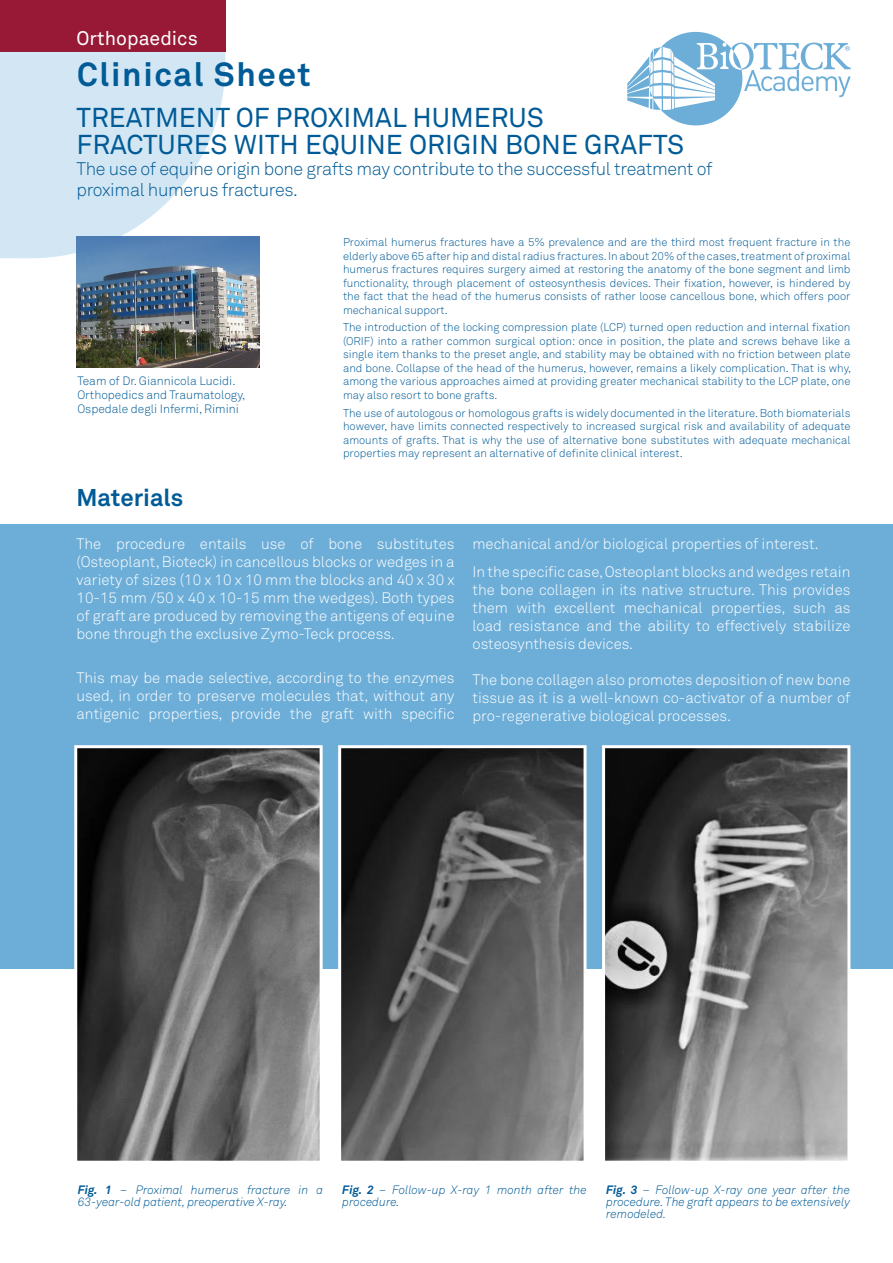
<style>
.page{position:relative;width:893px;height:1263px;background:#fff}
.page>*{position:absolute;margin:0;border:0;box-sizing:border-box;transform-origin:0 0}
.t1{font:700 33px "Akkurat Pro";letter-spacing:.05em;color:#005b97}
.t2{font:27px "Akkurat Pro";color:#005b97}
.t3{font:700 24px "Akkurat Pro";color:#005b97}
.t4{font:19.5px "Akkurat Pro";color:#fff}
.t5{font:18px/21px "Akkurat Light Pro";letter-spacing:-.02em;color:#005b97}
.t6{font:15px/18px "Akkurat Light Pro";color:#fff;text-align:justify}
.t7{font:italic 12px/12px "Akkurat Light Pro";color:#005b97}
.t8{font:12px "Akkurat Light Pro";color:#005b97}
.t9{font:11.25px/13.5px "Akkurat Light Pro";color:#005b97;text-align:justify}
.s1{font-family:"Akkurat Pro";font-weight:700}
</style>
<div class="page">
<div style="left:0;top:0;width:225px;height:52px;background:#971935"></div>
<svg style="left:0;top:52px;width:225px;height:206px;background:#d7e8f4"></svg>
<div style="left:0;top:524px;width:893px;height:444px;background:#6daed8"></div>
<svg style="left:627px;top:32px;width:224px;height:93px"></svg>
<img style="left:77px;top:236px;width:183px;height:132px">
<svg style="left:73px;top:745px;width:251px;height:416px;background:#5e5f5f"></svg>
<svg style="left:337px;top:745px;width:251px;height:416px;background:#565657"></svg>
<svg style="left:601px;top:745px;width:251px;height:416px;background:#717172"></svg>
<p class="t4" style="left:77px;top:27px;width:123px">Orthopaedics</p>
<p class="t1" style="left:77px;top:54px;width:235px">Clinical Sheet</p>
<p class="t2" style="left:77px;top:102px;width:469px">TREATMENT OF PROXIMAL HUMERUS</p>
<p class="t2" style="left:77px;top:129px;width:609px">FRACTURES WITH EQUINE ORIGIN BONE GRAFTS</p>
<p class="t5" style="left:77px;top:158px;width:637px">The use of equine origin bone grafts may contribute to the successful treatment of proximal humerus fractures.</p>
<p class="t8" style="left:77px;top:373px;width:160px">Team of Dr. Giannicola Lucidi.</p>
<p class="t8" style="left:77px;top:388px;width:169px">Orthopedics and Traumatology,</p>
<p class="t8" style="left:77px;top:402px;width:163px">Ospedale degli Infermi, Rimini</p>
<p class="t9" style="left:343px;top:236px;width:509px">Proximal humerus fractures have a 5% prevalence and are the third most frequent fracture in the elderly above 65 after hip and distal radius fractures. In about 20% of the cases, treatment of proximal humerus fractures requires surgery aimed at restoring the anatomy of the bone segment and limb functionality, through placement of osteosynthesis devices. Their fixation, however, is hindered by the fact that the head of the humerus consists of rather loose cancellous bone, which offers poor mechanical support.</p>
<p class="t9" style="left:343px;top:321px;width:510px">The introduction of the locking compression plate (LCP) turned open reduction and internal fixation (ORIF) into a rather common surgical option: once in position, the plate and screws behave like a single item thanks to the preset angle, and stability may be obtained with no friction between plate and bone. Collapse of the head of the humerus, however, remains a likely complication. That is why, among the various approaches aimed at providing greater mechanical stability to the LCP plate, one may also resort to bone grafts.</p>
<p class="t9" style="left:343px;top:406px;width:509px">The use of autologous or homologous grafts is widely documented in the literature. Both biomaterials however, have limits connected respectively to increased surgical risk and availability of adequate amounts of grafts. That is why the use of alternative bone substitutes with adequate mechanical properties may represent an alternative of definite clinical interest.</p>
<p class="t3" style="left:77px;top:482px;width:108px">Materials</p>
<p class="t6" style="left:77px;top:535px;width:379px">The procedure entails use of bone substitutes (Osteoplant, Bioteck) in cancellous blocks or wedges in a variety of sizes (10 x 10 x 10 mm the blocks and 40 x 30 x 10-15 mm /50 x 40 x 10-15 mm the wedges). Both types of graft are produced by removing the antigens of equine bone through the exclusive Zymo-Teck process.</p>
<p class="t6" style="left:77px;top:669px;width:379px">This may be made selective, according to the enzymes used, in order to preserve molecules that, without any antigenic properties, provide the graft with specific</p>
<p class="t6" style="left:472px;top:535px;width:348px">mechanical and/or biological properties of interest.</p>
<p class="t6" style="left:472px;top:563px;width:379px">In the specific case, Osteoplant blocks and wedges retain the bone collagen in its native structure. This provides them with excellent mechanical properties, such as load resistance and the ability to effectively stabilize osteosynthesis devices.</p>
<p class="t6" style="left:472px;top:671px;width:379px">The bone collagen also promotes deposition of new bone tissue as it is a well-known co-activator of a number of pro-regenerative biological processes.</p>
<p class="t7" style="left:78px;top:1184px;width:247px"><span class="s1">Fig. 1</span> – Proximal humerus fracture in a<br>63-year-old patient, preoperative X-ray.</p>
<p class="t7" style="left:342px;top:1184px;width:246px"><span class="s1">Fig. 2</span> – Follow-up X-ray 1 month after the procedure.</p>
<p class="t7" style="left:606px;top:1184px;width:245px;text-align:justify"><span class="s1">Fig. 3</span> – Follow-up X-ray one year after the procedure. The graft appears to be extensively remodeled.</p>
</div>
